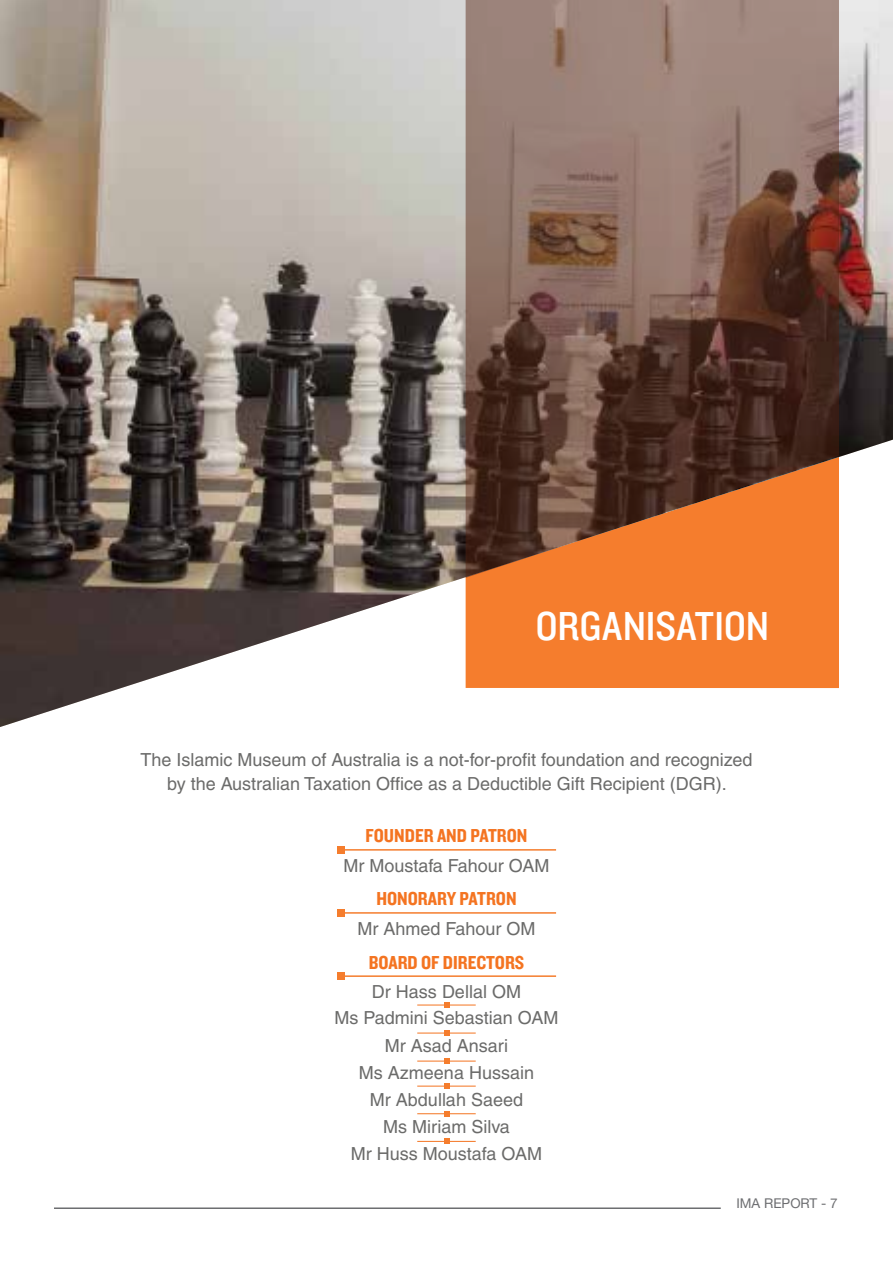
<style>
.page{position:relative;width:893px;height:1263px;background:#fff}
.page>*{position:absolute;margin:0;border:0;box-sizing:border-box;transform-origin:0 0}
.t1{font:42px "Knockout HTF30 Junior Welterwt";letter-spacing:-.005em;color:#fff}
.t2{font:19.5px "Knockout HTF50 Welterweight";color:#f47421}
.t3{font:18px/27px "Helvetica CE";color:#6b6b6a;text-align:center}
.t4{font:13.5px "Helvetica Neue LT Std";color:#6d6e71}
</style>
<div class="page">
<hr style="left:54px;top:1207px;width:667px;height:2px;background:#6d6e71">
<img style="left:0;top:0;width:893px;height:727px">
<svg style="left:466px;top:0;width:373px;height:578px;background:#845d4c"></svg>
<hr style="left:339px;top:849px;width:217px;height:2px;background:#f57d2d">
<div style="left:337px;top:846px;width:8px;height:8px;background:#f57d2d"></div>
<hr style="left:339px;top:912px;width:217px;height:2px;background:#f57d2d">
<div style="left:337px;top:909px;width:8px;height:8px;background:#f57d2d"></div>
<hr style="left:339px;top:975px;width:217px;height:2px;background:#f57d2d">
<div style="left:337px;top:972px;width:8px;height:8px;background:#f57d2d"></div>
<hr style="left:417px;top:1005px;width:59px;height:1px;background:#f47421">
<hr style="left:417px;top:1033px;width:59px;height:1px;background:#f47421">
<hr style="left:417px;top:1061px;width:59px;height:1px;background:#f47421">
<hr style="left:417px;top:1086px;width:59px;height:1px;background:#f47421">
<hr style="left:417px;top:1113px;width:59px;height:1px;background:#f47421">
<hr style="left:417px;top:1141px;width:59px;height:1px;background:#f47421">
<svg style="left:443px;top:1002px;width:6px;height:6px"></svg>
<svg style="left:443px;top:1030px;width:6px;height:6px"></svg>
<svg style="left:443px;top:1058px;width:6px;height:6px"></svg>
<svg style="left:443px;top:1083px;width:6px;height:6px"></svg>
<svg style="left:443px;top:1111px;width:6px;height:6px"></svg>
<svg style="left:443px;top:1138px;width:6px;height:6px"></svg>
<h1 class="t1" style="left:535px;top:604px;width:235px">ORGANISATION</h1>
<p class="t3" style="left:140px;top:748px;width:614px;line-height:24px">The Islamic Museum of Australia is a not-for-profit foundation and recognized by the Australian Taxation Office as a Deductible Gift Recipient (DGR).</p>
<p class="t2" style="left:366px;top:826px;width:163px">FOUNDER AND PATRON</p>
<p class="t3" style="left:343px;top:852px;width:208px">Mr Moustafa Fahour OAM</p>
<p class="t2" style="left:376px;top:889px;width:142px">HONORARY PATRON</p>
<p class="t3" style="left:357px;top:915px;width:180px">Mr Ahmed Fahour OM</p>
<p class="t2" style="left:369px;top:952px;width:157px">BOARD OF DIRECTORS</p>
<p class="t3" style="left:334px;top:979px;width:225px;line-height:25.5px">Dr Hass Dellal OM<br>Ms Padmini Sebastian OAM</p>
<p class="t3" style="left:351px;top:1032px;width:193px">Mr Asad Ansari<br>Ms Azmeena Hussain<br>Mr Abdullah Saeed<br>Ms Miriam Silva<br>Mr Huss Moustafa OAM</p>
<p class="t4" style="left:736px;top:1195px;width:103px">IMA REPORT - 7</p>
</div>
